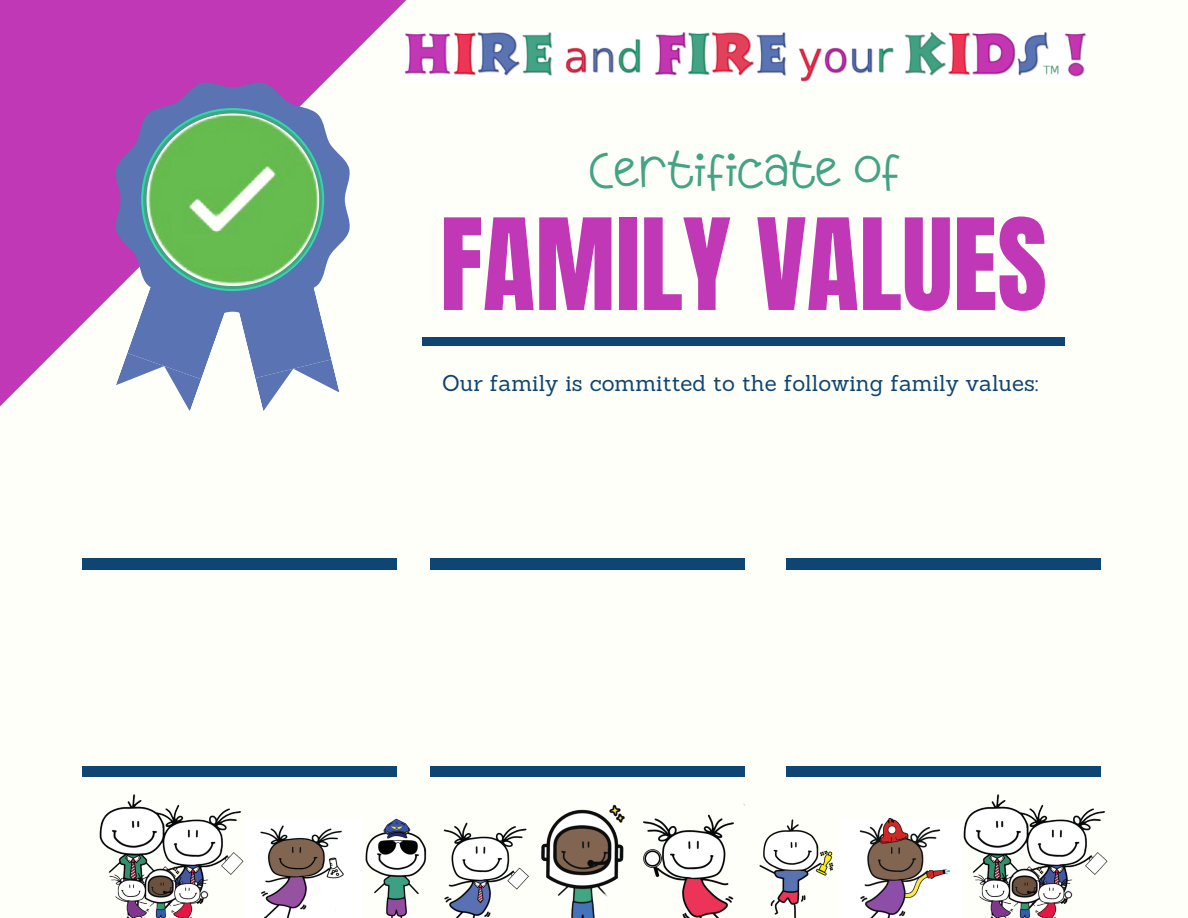
<style>
.page{position:relative;width:1188px;height:918px;background:#fffff9}
.page>*{position:absolute;margin:0;border:0;box-sizing:border-box;transform-origin:0 0}
.t1{font:107.85px "Anton";color:#c038b5}
.t2{font:48.75px "Apple Juice";color:#43a384}
.t3{font:22.35px "Sanchez";color:#0e4573}
</style>
<div class="page">
<svg style="left:0;top:0;width:460px;height:407px;fill:#c038b5"></svg>
<svg style="left:116px;top:83px;width:234px;height:234px"></svg>
<div style="left:422px;top:338px;width:642px;height:8px;background:#0e4573"></div>
<div style="left:786px;top:767px;width:315px;height:10px;background:#0e4573"></div>
<div style="left:786px;top:559px;width:315px;height:10px;background:#0e4573"></div>
<div style="left:430px;top:767px;width:315px;height:10px;background:#0e4573"></div>
<div style="left:430px;top:559px;width:315px;height:10px;background:#0e4573"></div>
<div style="left:82px;top:767px;width:315px;height:10px;background:#0e4573"></div>
<div style="left:82px;top:559px;width:315px;height:10px;background:#0e4573"></div>
<img style="left:403px;top:32px;width:683px;height:51px">
<img style="left:963px;top:794px;width:145px;height:124px">
<img style="left:99px;top:794px;width:145px;height:124px">
<svg style="left:116px;top:108px;width:224px;height:303px"></svg>
<img style="left:142px;top:110px;width:182px;height:176px">
<img style="left:260px;top:825px;width:82px;height:93px">
<img style="left:342px;top:815px;width:85px;height:103px">
<img style="left:443px;top:822px;width:70px;height:96px">
<img style="left:513px;top:804px;width:112px;height:114px">
<img style="left:859px;top:819px;width:91px;height:99px">
<img style="left:643px;top:804px;width:191px;height:114px">
<p class="t2" style="left:589px;top:142px;width:313px">Certificate of</p>
<p class="t1" style="left:440px;top:187px;width:609px">FAMILY VALUES</p>
<p class="t3" style="left:442px;top:368px;width:598px">Our family is committed to the following family values:</p>
</div>
